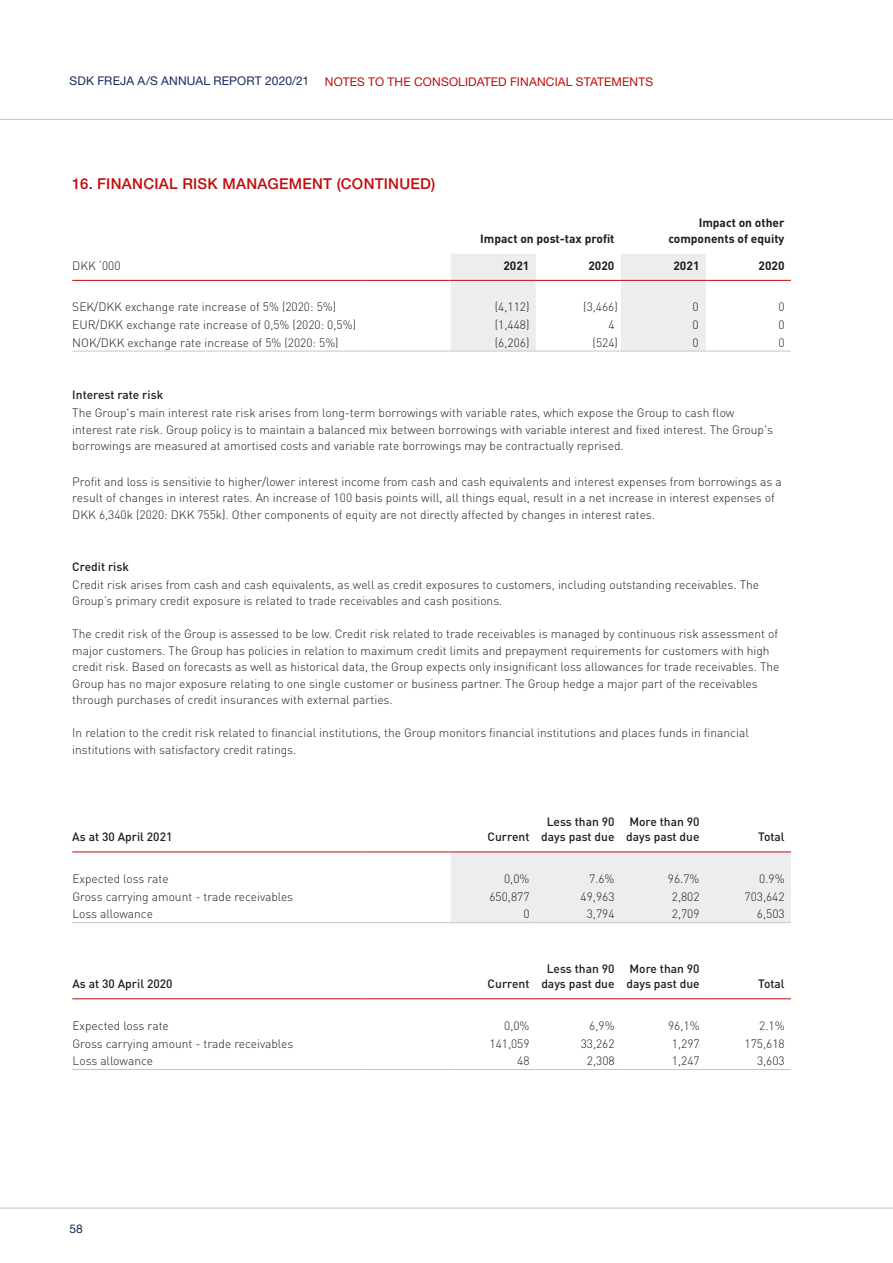
<style>
.page{position:relative;width:893px;height:1263px;background:#fff}
.page>*{position:absolute;margin:0;border:0;box-sizing:border-box;transform-origin:0 0}
.t1{font:500 15px "Helvetica Neue LT Std";letter-spacing:.02em;color:#c00d0d}
.t2{font:300 12px/16.5px "DIN";color:#1d1d1b}
.t3{font:500 12px/15px "DIN";color:#1d1d1b;text-align:center}
.t4{font:700 12px/16.5px "DIN";color:#1d1d1b;text-align:right}
.t5{font:12px "Helvetica Neue LT Std";letter-spacing:.01em;color:#c00d0d}
.t6{font:12px "Helvetica Neue LT Std";letter-spacing:.015em;color:#19295c}
</style>
<div class="page">
<svg style="left:451px;top:254px;width:340px;height:97px;fill:#efedef"></svg>
<svg style="left:72px;top:852px;width:634px;height:70px"></svg>
<div style="left:706px;top:852px;width:85px;height:70px;background:#ebedef"></div>
<hr style="left:72px;top:280px;width:294px;height:1px;background:#c00d0d">
<hr style="left:366px;top:280px;width:85px;height:1px;background:#c00d0d">
<hr style="left:451px;top:280px;width:85px;height:1px;background:#c00d0d">
<hr style="left:536px;top:280px;width:85px;height:1px;background:#c00d0d">
<hr style="left:621px;top:280px;width:85px;height:1px;background:#c00d0d">
<hr style="left:706px;top:280px;width:85px;height:1px;background:#c00d0d">
<hr style="left:72px;top:351px;width:294px;height:1px;background:#c6c6c6">
<hr style="left:366px;top:351px;width:85px;height:1px;background:#c6c6c6">
<hr style="left:451px;top:351px;width:85px;height:1px;background:#c6c6c6">
<hr style="left:706px;top:351px;width:85px;height:1px;background:#c6c6c6">
<hr style="left:451px;top:851px;width:85px;height:1px;background:#c00d0d">
<hr style="left:536px;top:851px;width:85px;height:1px;background:#c00d0d">
<hr style="left:621px;top:851px;width:85px;height:1px;background:#c00d0d">
<hr style="left:706px;top:851px;width:85px;height:1px;background:#c00d0d">
<hr style="left:72px;top:998px;width:294px;height:1px;background:#c00d0d">
<hr style="left:366px;top:998px;width:85px;height:1px;background:#c00d0d">
<hr style="left:451px;top:998px;width:85px;height:1px;background:#c00d0d">
<hr style="left:536px;top:998px;width:85px;height:1px;background:#c00d0d">
<hr style="left:621px;top:998px;width:85px;height:1px;background:#c00d0d">
<hr style="left:706px;top:998px;width:85px;height:1px;background:#c00d0d">
<hr style="left:451px;top:922px;width:85px;height:1px;background:#c6c6c6">
<hr style="left:536px;top:922px;width:85px;height:1px;background:#c6c6c6">
<hr style="left:621px;top:922px;width:85px;height:1px;background:#c6c6c6">
<hr style="left:706px;top:922px;width:85px;height:1px;background:#c6c6c6">
<hr style="left:72px;top:1069px;width:294px;height:1px;background:#c6c6c6">
<hr style="left:366px;top:1069px;width:85px;height:1px;background:#c6c6c6">
<hr style="left:451px;top:1069px;width:85px;height:1px;background:#c6c6c6">
<hr style="left:536px;top:1069px;width:85px;height:1px;background:#c6c6c6">
<hr style="left:621px;top:1069px;width:85px;height:1px;background:#c6c6c6">
<hr style="left:706px;top:1069px;width:85px;height:1px;background:#c6c6c6">
<hr style="left:72px;top:851px;width:294px;height:1px;background:#c00d0d">
<hr style="left:366px;top:851px;width:85px;height:1px;background:#c00d0d">
<hr style="left:72px;top:922px;width:294px;height:1px;background:#c6c6c6">
<hr style="left:366px;top:922px;width:85px;height:1px;background:#c6c6c6">
<hr style="left:536px;top:351px;width:85px;height:1px;background:#c6c6c6">
<hr style="left:621px;top:351px;width:85px;height:1px;background:#c6c6c6">
<hr style="left:0;top:119px;width:893px;height:1px;background:#c6c6c6">
<hr style="left:0;top:1208px;width:893px;height:1px;background:#c6c6c6">
<p class="t6" style="left:69px;top:74px;width:241px">SDK FREJA A/S ANNUAL REPORT 2020/21</p>
<p class="t5" style="left:325px;top:75px;width:330px">NOTES TO THE CONSOLIDATED FINANCIAL STATEMENTS</p>
<p class="t1" style="left:72px;top:175px;width:365px">16. FINANCIAL RISK MANAGEMENT (CONTINUED)</p>
<p class="t4" style="left:480px;top:230px;width:136px">Impact on post-tax profit</p>
<p class="t4" style="left:668px;top:213px;width:118px">Impact on other components of equity</p>
<p class="t2" style="left:72px;top:257px;width:50px">DKK ‘000</p>
<p class="t4" style="left:503px;top:257px;width:28px">2021</p>
<p class="t4" style="left:588px;top:257px;width:28px">2020</p>
<p class="t4" style="left:673px;top:257px;width:28px">2021</p>
<p class="t4" style="left:758px;top:257px;width:28px">2020</p>
<p class="t2" style="left:72px;top:299px;width:265px">SEK/DKK exchange rate increase of 5% (2020: 5%)</p>
<p class="t2" style="left:495px;top:299px;width:36px">(4,112)</p>
<p class="t2" style="left:583px;top:299px;width:36px">(3,466)</p>
<p class="t2" style="left:692px;top:299px;width:8px">0</p>
<p class="t2" style="left:778px;top:299px;width:8px">0</p>
<p class="t2" style="left:72px;top:316px;width:285px">EUR/DKK exchange rate increase of 0,5% (2020: 0,5%)</p>
<p class="t2" style="left:495px;top:316px;width:36px">(1,448)</p>
<p class="t2" style="left:608px;top:316px;width:8px">4</p>
<p class="t2" style="left:692px;top:316px;width:8px">0</p>
<p class="t2" style="left:778px;top:316px;width:8px">0</p>
<p class="t2" style="left:72px;top:334px;width:268px">NOK/DKK exchange rate increase of 5% (2020: 5%)</p>
<p class="t2" style="left:495px;top:334px;width:36px">(6,206)</p>
<p class="t2" style="left:593px;top:334px;width:27px">(524)</p>
<p class="t2" style="left:692px;top:334px;width:8px">0</p>
<p class="t2" style="left:778px;top:334px;width:8px">0</p>
<p class="t3" style="left:72px;top:387px;width:92px">Interest rate risk</p>
<p class="t2" style="left:72px;top:404px;width:702px">The Group's main interest rate risk arises from long-term borrowings with variable rates, which expose the Group to cash flow interest rate risk. Group policy is to maintain a balanced mix between borrowings with variable interest and fixed interest. The Group's borrowings are measured at amortised costs and variable rate borrowings may be contractually reprised.</p>
<p class="t2" style="left:72px;top:473px;width:711px">Profit and loss is sensitivie to higher/lower interest income from cash and cash equivalents and interest expenses from borrowings as a result of changes in interest rates. An increase of 100 basis points will, all things equal, result in a net increase in interest expenses of<br>DKK 6,340k (2020: DKK 755k). Other components of equity are not directly affected by changes in interest rates.</p>
<p class="t3" style="left:72px;top:559px;width:58px">Credit risk</p>
<p class="t2" style="left:72px;top:576px;width:688px">Credit risk arises from cash and cash equivalents, as well as credit exposures to customers, including outstanding receivables. The<br>Group’s primary credit exposure is related to trade receivables and cash positions.</p>
<p class="t2" style="left:72px;top:626px;width:709px">The credit risk of the Group is assessed to be low. Credit risk related to trade receivables is managed by continuous risk assessment of major customers. The Group has policies in relation to maximum credit limits and prepayment requirements for customers with high credit risk. Based on forecasts as well as historical data, the Group expects only insignificant loss allowances for trade receivables. The Group has no major exposure relating to one single customer or business partner. The Group hedge a major part of the receivables through purchases of credit insurances with external parties.</p>
<p class="t2" style="left:72px;top:725px;width:678px">In relation to the credit risk related to financial institutions, the Group monitors financial institutions and places funds in financial institutions with satisfactory credit ratings.</p>
<p class="t3" style="left:72px;top:829px;width:102px">As at 30 April 2021</p>
<p class="t3" style="left:488px;top:829px;width:43px">Current</p>
<p class="t3" style="left:541px;top:814px;width:75px">Less than 90 days past due</p>
<p class="t3" style="left:626px;top:814px;width:75px;text-align:left">More than 90 days past due</p>
<p class="t3" style="left:758px;top:829px;width:28px">Total</p>
<p class="t2" style="left:72px;top:870px;width:98px">Expected loss rate</p>
<p class="t2" style="left:504px;top:870px;width:27px">0,0%</p>
<p class="t2" style="left:589px;top:870px;width:27px">7.6%</p>
<p class="t2" style="left:668px;top:870px;width:33px">96.7%</p>
<p class="t2" style="left:759px;top:870px;width:27px">0.9%</p>
<p class="t2" style="left:72px;top:888px;width:222px">Gross carrying amount - trade receivables</p>
<p class="t2" style="left:489px;top:888px;width:42px">650,877</p>
<p class="t2" style="left:581px;top:888px;width:35px">49,963</p>
<p class="t2" style="left:672px;top:888px;width:29px">2,802</p>
<p class="t2" style="left:744px;top:888px;width:42px">703,642</p>
<p class="t2" style="left:72px;top:906px;width:82px">Loss allowance</p>
<p class="t2" style="left:523px;top:906px;width:8px">0</p>
<p class="t2" style="left:587px;top:906px;width:29px">3,794</p>
<p class="t2" style="left:672px;top:906px;width:29px">2,709</p>
<p class="t2" style="left:757px;top:906px;width:29px">6,503</p>
<p class="t3" style="left:72px;top:976px;width:102px">As at 30 April 2020</p>
<p class="t3" style="left:488px;top:976px;width:43px">Current</p>
<p class="t3" style="left:541px;top:961px;width:75px">Less than 90 days past due</p>
<p class="t3" style="left:626px;top:961px;width:75px;text-align:left">More than 90 days past due</p>
<p class="t3" style="left:758px;top:976px;width:28px">Total</p>
<p class="t2" style="left:72px;top:1017px;width:98px">Expected loss rate</p>
<p class="t2" style="left:504px;top:1017px;width:27px">0,0%</p>
<p class="t2" style="left:589px;top:1017px;width:27px">6,9%</p>
<p class="t2" style="left:668px;top:1017px;width:33px">96,1%</p>
<p class="t2" style="left:759px;top:1017px;width:27px">2.1%</p>
<p class="t2" style="left:72px;top:1035px;width:222px">Gross carrying amount - trade receivables</p>
<p class="t2" style="left:489px;top:1035px;width:42px">141,059</p>
<p class="t2" style="left:581px;top:1035px;width:35px">33,262</p>
<p class="t2" style="left:672px;top:1035px;width:29px">1,297</p>
<p class="t2" style="left:745px;top:1035px;width:42px">175,618</p>
<p class="t2" style="left:72px;top:1052px;width:82px">Loss allowance</p>
<p class="t2" style="left:517px;top:1052px;width:14px">48</p>
<p class="t2" style="left:587px;top:1052px;width:29px">2,308</p>
<p class="t2" style="left:672px;top:1052px;width:29px">1,247</p>
<p class="t2" style="left:757px;top:1052px;width:29px">3,603</p>
<p class="t6" style="left:69px;top:1222px;width:15px">58</p>
</div>
